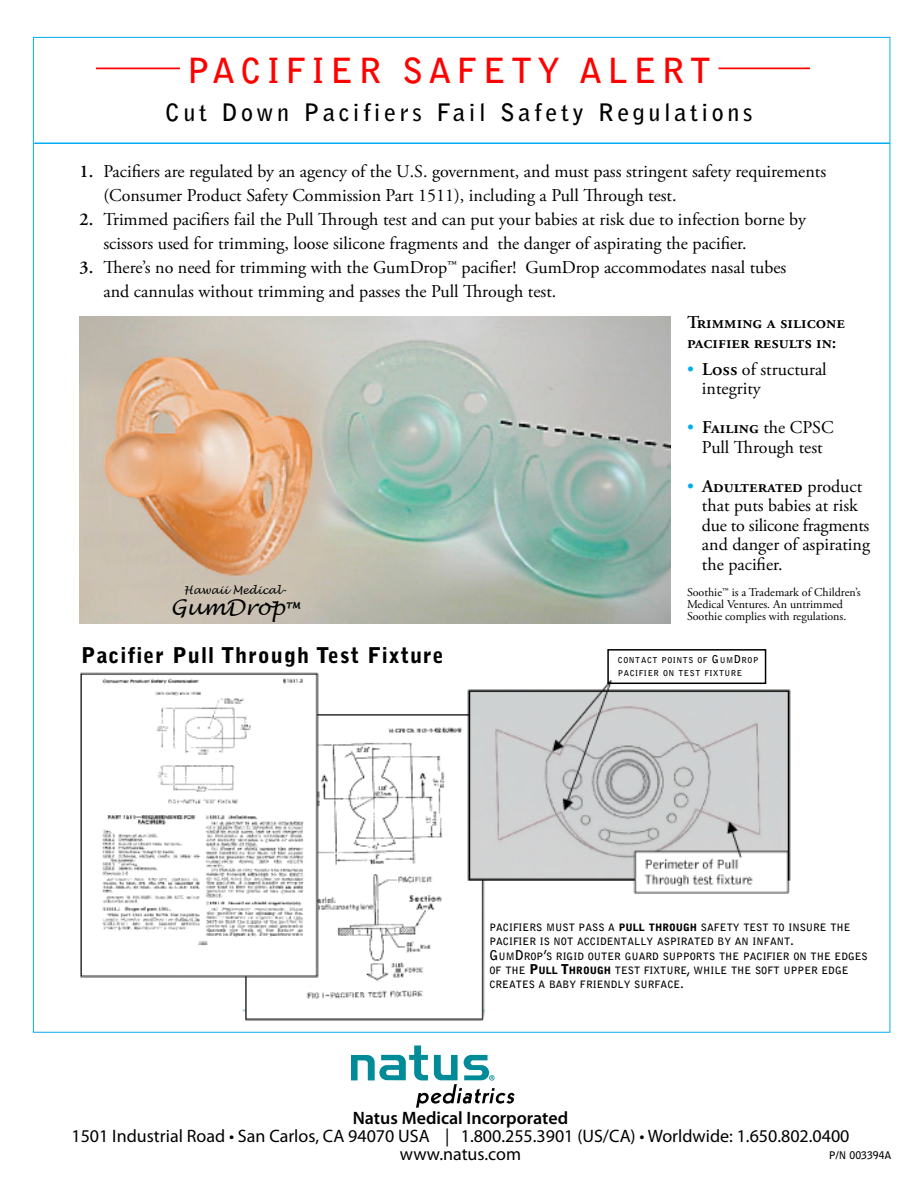
<style>
.page{position:relative;width:918px;height:1188px;background:#fff}
.page>*{position:absolute;margin:0;border:0;box-sizing:border-box;transform-origin:0 0}
.t1{font:700 34.5px "Bell Gothic Std";letter-spacing:.15em;color:#f00}
.body_copy{font:700 24px "Bell Gothic Std";letter-spacing:.15em;color:#000}
.body_copy-2{font:900 21.6px "Bell Gothic Std";letter-spacing:.05em;color:#000}
.t2{font:italic 21.6px "Lucida Handwriting";color:#000}
.t3{font:18px/19.5px "Adobe Garamond Pro";color:#000}
.t4{font:18px "Myriad Pro";color:#000}
.t5{font:600 18px "Adobe Garamond Pro";color:#000}
.t6{font:600 18px "Myriad Pro";color:#000}
.t7{font:12px/12px "Adobe Garamond Pro";color:#000}
.t8{font:italic 10.8px "Lucida Handwriting";color:#000}
.t9{font:700 10.5px "Bell Gothic Std";color:#000}
.t10{font:700 10.2px/14.2px "Bell Gothic Std";color:#000}
.t11{font:700 8.1px "Bell Gothic Std";letter-spacing:.065em;color:#000}
.s1{font-weight:600}
.s2{color:#00aeef}
.s3{font-weight:400;color:#00aeef}
.s4{font-weight:400}
.s5{font-size:16.2px}
.s6{font-size:10.8px}
.s7{font-weight:900}
.s8{font-size:13.5px}
.s9{font-weight:900;font-size:13.5px}
</style>
<div class="page">
<svg style="left:351px;top:1046px;width:164px;height:62px"></svg>
<img style="left:80px;top:668px;width:711px;height:352px">
<hr style="left:96px;top:68px;width:84px;height:1px;background:#f00">
<hr style="left:718px;top:68px;width:92px;height:1px;background:#f00">
<hr style="left:34px;top:142px;width:856px;height:2px;background:#00aeef">
<div style="left:607px;top:649px;width:159px;height:35px;border:2px solid #000"></div>
<img style="left:80px;top:316px;width:591px;height:308px">
<p class="t1" style="left:187px;top:50px;width:526px">PACIFIER SAFETY ALERT</p>
<p class="body_copy" style="left:165px;top:98px;width:589px">Cut Down Pacifiers Fail Safety Regulations</p>
<p class="t3" style="left:80px;top:162px;width:748px"><span class="s1">1.</span> Pacifiers are regulated by an agency of the U.S. government, and must pass stringent safety requirements</p>
<p class="t3" style="left:103px;top:186px;width:575px">(Consumer Product Safety Commission Part 1511), including a Pull Through test.</p>
<p class="t3" style="left:103px;top:207px;width:704px;line-height:24px;text-indent:-24px"><span class="s1">2.</span> Trimmed pacifiers fail the Pull Through test and can put your babies at risk due to infection borne by scissors used for trimming, loose silicone fragments and the danger of aspirating the pacifier.</p>
<p class="t3" style="left:103px;top:255px;width:684px;line-height:24px;text-indent:-24px"><span class="s1">3.</span> There’s no need for trimming with the GumDrop™ pacifier! GumDrop accommodates nasal tubes and cannulas without trimming and passes the Pull Through test.</p>
<p class="t5" style="left:687px;top:312px;width:159px">Trimming a silicone</p>
<p class="t5" style="left:687px;top:331px;width:151px">pacifier results in:</p>
<p class="t3" style="left:702px;top:360px;width:126px;text-indent:-15px"><span class="s2">•</span> <span class="s1">Loss</span> of structural integrity</p>
<p class="t5" style="left:687px;top:417px;width:148px"><span class="s3">•</span> Failing <span class="s4">the CPSC</span></p>
<p class="t3" style="left:702px;top:438px;width:122px">Pull Through test</p>
<p class="t5" style="left:687px;top:475px;width:177px"><span class="s3">•</span> Adulterated <span class="s4">product</span></p>
<p class="t3" style="left:702px;top:496px;width:170px">that puts babies at risk due to silicone fragments and danger of aspirating the pacifier.</p>
<p class="t7" style="left:687px;top:587px;width:175px">Soothie™ is a Trademark of Children’s<br>Medical Ventures. An untrimmed<br>Soothie complies with regulations.</p>
<p class="t8" style="left:184px;top:584px;width:104px">Hawaii Medical-</p>
<p class="t2" style="left:171px;top:594px;width:131px">GumDrop<span class="s5">™</span></p>
<p class="body_copy-2" style="left:81px;top:643px;width:364px">Pacifier Pull Through Test Fixture</p>
<p class="t11" style="left:618px;top:655px;width:142px">CONTACT POINTS OF <span class="s6">G</span>UM<span class="s6">D</span> ROP</p>
<p class="t11" style="left:618px;top:668px;width:126px">PACIFIER ON TEST FIXTURE</p>
<p class="t10" style="left:489px;top:921px;width:363px">PACIFIERS MUST PASS A <span class="s7">PULL THROUGH</span> SAFETY TEST TO INSURE THE<br>PACIFIER IS NOT ACCIDENTALLY ASPIRATED BY AN INFANT<span class="s8">.</span></p>
<p class="t10" style="left:489px;top:949px;width:380px"><span class="s8">G</span>UM<span class="s8">D</span>ROP<span class="s8">’</span>S RIGID OUTER G UARD SUPPORTS THE PACIFIER ON THE EDG ES<br>OF THE <span class="s9">P</span><span class="s7">ULL</span> <span class="s9">T</span><span class="s7">HROUGH</span> TEST FIXTURE<span class="s8">,</span> WHILE THE SOFT UPPER EDG E<br>CREATES A BABY FRIENDLY SURFACE<span class="s8">.</span></p>
<p class="t6" style="left:353px;top:1106px;width:217px">Natus Medical Incorporated</p>
<p class="t4" style="left:71px;top:1124px;width:780px">1501 Industrial Road • San Carlos, CA 94070 USA | 1.800.255.3901 (US/CA) • Worldwide: 1.650.802.0400</p>
<p class="t4" style="left:400px;top:1142px;width:123px">www.natus.com</p>
<p class="t9" style="left:829px;top:1148px;width:64px">P/N 003394A</p>
</div>
